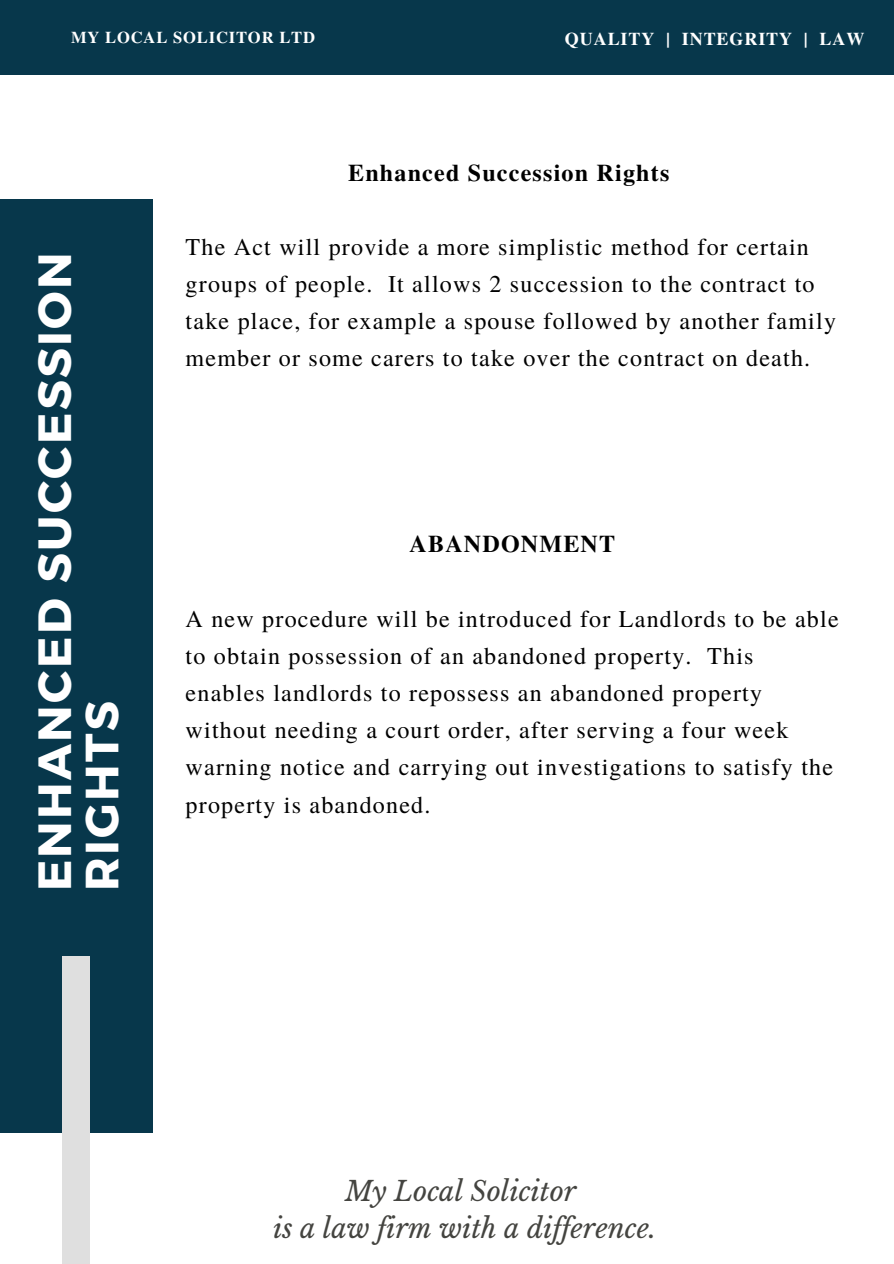
<style>
.page{position:relative;width:894px;height:1264px;background:#fff}
.page>*{position:absolute;margin:0;border:0;box-sizing:border-box;transform-origin:0 0}
.t1{font:700 46.5px/47.2px "Montserrat";letter-spacing:.05em;color:#fff}
.t2{font:italic 27px/37.2px "Libre Baskerville";color:#444440;text-align:center}
.t3{font:24px/37.2px "Te X Gyre Termes";letter-spacing:.05em;color:#000}
.t4{font:700 24px "Te X Gyre Termes";letter-spacing:.05em;color:#000}
.t5{font:700 18px "Te X Gyre Termes";letter-spacing:.05em;color:#fff}
.t6{font:700 16.5px "Te X Gyre Termes";letter-spacing:.05em;color:#fff}
</style>
<div class="page">
<div style="left:0;top:0;width:893px;height:74px;background:#07374b"></div>
<div style="left:0;top:199px;width:153px;height:933px;background:#07374b"></div>
<div style="left:62px;top:955px;width:27px;height:308px;background:#dfdfdf"></div>
<p class="t6" style="left:71px;top:25px;width:245px">MY LOCAL SOLICITOR LTD</p>
<p class="t5" style="left:564px;top:24px;width:301px">QUALITY | INTEGRITY | LAW</p>
<h1 class="t1" style="left:29px;top:891px;width:640px;rotate:-90deg">ENHANCED SUCCESSION<br>RIGHTS</h1>
<p class="t4" style="left:348px;top:154px;width:322px">Enhanced Succession Rights</p>
<p class="t3" style="left:185px;top:227px;width:651px">The Act will provide a more simplistic method for certain groups of people. It allows 2 succession to the contract to take place, for example a spouse followed by another family member or some carers to take over the contract on death.</p>
<p class="t4" style="left:409px;top:525px;width:207px">ABANDONMENT</p>
<p class="t3" style="left:185px;top:598px;width:654px">A new procedure will be introduced for Landlords to be able to obtain possession of an abandoned property. This enables landlords to repossess an abandoned property without needing a court order, after serving a four week warning notice and carrying out investigations to satisfy the property is abandoned.</p>
<p class="t2" style="left:273px;top:1172px;width:384px">My Local Solicitor<br>is a law firm with a dif erence.</p>
</div>
